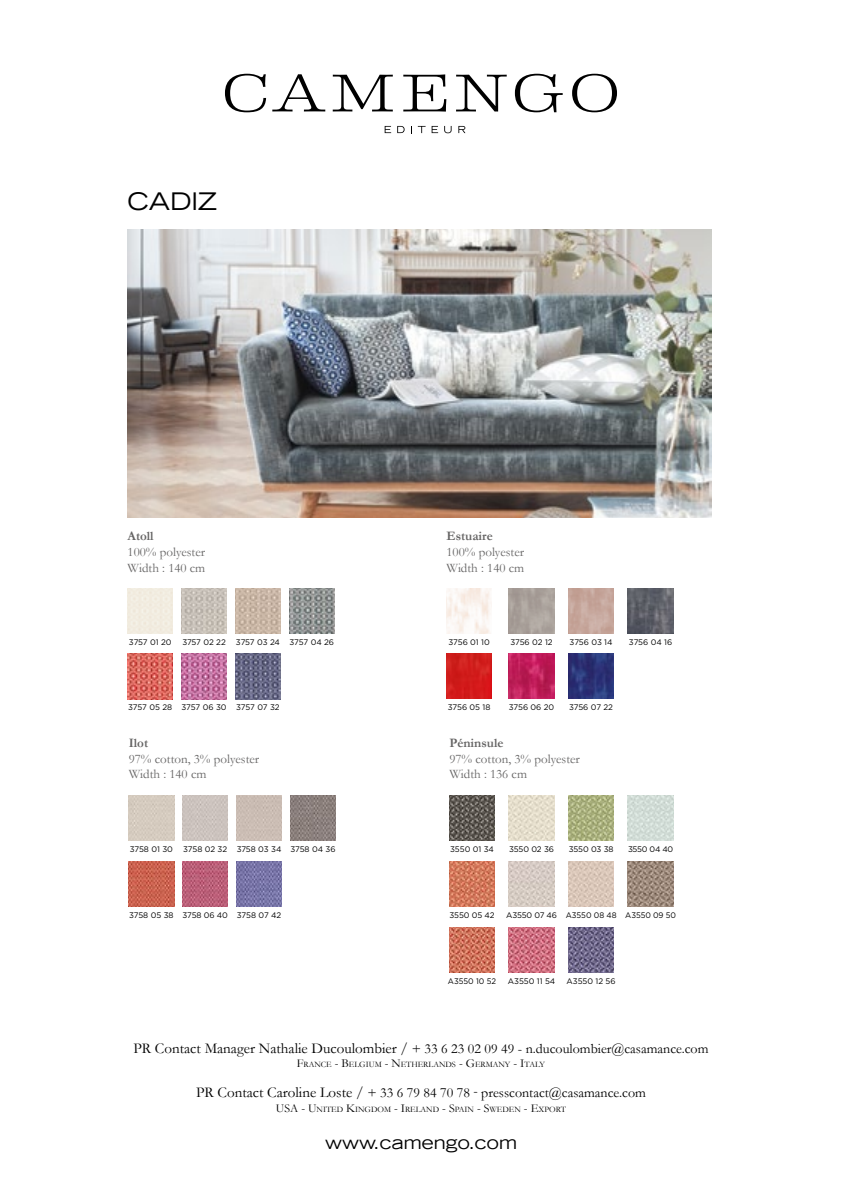
<style>
.page{position:relative;width:842px;height:1191px;background:#fff}
.page>*{position:absolute;margin:0;border:0;box-sizing:border-box;transform-origin:0 0}
.t1{font:expanded 24px "Trade Gothic LT";color:#000}
.t2{font:expanded 18px "Trade Gothic LT";color:#000}
.t3{font:14px "Garamond";color:#000}
.t4{font:13px/15.6px "Garamond";color:#646363}
.t5{font:700 13px "Garamond";color:#646363}
.t6{font:12px "Garamond";color:#000}
.t7{font:8.4px "Garamond";color:#000}
.t8{font:8px "Gotham";letter-spacing:-.01em;color:#000}
.s1{font-size:15px}
.s2{font-size:12px}
</style>
<div class="page">
<svg style="left:225px;top:74px;width:41px;height:38px"></svg>
<svg style="left:272px;top:74px;width:53px;height:37px"></svg>
<svg style="left:333px;top:75px;width:60px;height:36px"></svg>
<svg style="left:403px;top:74px;width:43px;height:38px"></svg>
<svg style="left:456px;top:75px;width:51px;height:36px"></svg>
<svg style="left:515px;top:74px;width:48px;height:38px"></svg>
<svg style="left:572px;top:74px;width:45px;height:38px"></svg>
<svg style="left:385px;top:126px;width:6px;height:7px"></svg>
<svg style="left:397px;top:126px;width:8px;height:7px"></svg>
<svg style="left:418px;top:126px;width:8px;height:7px"></svg>
<svg style="left:432px;top:126px;width:6px;height:7px"></svg>
<svg style="left:444px;top:126px;width:8px;height:7px"></svg>
<svg style="left:458px;top:126px;width:7px;height:7px"></svg>
<img style="left:128px;top:229px;width:583px;height:288px">
<img style="left:181px;top:653px;width:46px;height:46px">
<img style="left:235px;top:653px;width:46px;height:46px">
<img style="left:128px;top:653px;width:45px;height:46px">
<img style="left:289px;top:588px;width:45px;height:46px">
<div style="left:128px;top:588px;width:45px;height:46px;background:#f1ece0"></div>
<img style="left:181px;top:588px;width:46px;height:46px">
<img style="left:235px;top:588px;width:46px;height:46px">
<img style="left:628px;top:861px;width:45px;height:45px">
<img style="left:449px;top:927px;width:46px;height:45px">
<img style="left:568px;top:861px;width:46px;height:45px">
<img style="left:628px;top:795px;width:45px;height:46px">
<img style="left:509px;top:927px;width:45px;height:45px">
<img style="left:449px;top:795px;width:46px;height:46px">
<img style="left:449px;top:861px;width:46px;height:45px">
<img style="left:568px;top:927px;width:46px;height:45px">
<img style="left:509px;top:795px;width:45px;height:46px">
<img style="left:509px;top:861px;width:45px;height:45px">
<img style="left:568px;top:795px;width:46px;height:46px">
<img style="left:509px;top:653px;width:45px;height:45px">
<img style="left:568px;top:653px;width:46px;height:45px">
<img style="left:446px;top:653px;width:46px;height:45px">
<img style="left:628px;top:588px;width:45px;height:46px">
<img style="left:446px;top:588px;width:46px;height:46px">
<img style="left:568px;top:588px;width:46px;height:46px">
<img style="left:183px;top:861px;width:45px;height:45px">
<img style="left:236px;top:861px;width:46px;height:45px">
<img style="left:129px;top:861px;width:45px;height:45px">
<img style="left:290px;top:795px;width:46px;height:46px">
<div style="left:129px;top:795px;width:45px;height:46px;background:#d5cbbf"></div>
<div style="left:183px;top:795px;width:45px;height:46px;background:#ccc3be"></div>
<div style="left:236px;top:795px;width:46px;height:46px;background:#cbbdb4"></div>
<h1 class="t1" style="left:128px;top:186px;width:91px">CADIZ</h1>
<h3 class="t5" style="left:128px;top:528px;width:28px">Atoll</h3>
<h3 class="t4" style="left:128px;top:544px;width:79px">100% polyester<br>Width : 140 cm</h3>
<h3 class="t5" style="left:446px;top:528px;width:48px">Estuaire</h3>
<h3 class="t4" style="left:446px;top:544px;width:79px">100% polyester<br>Width : 140 cm</h3>
<p class="t8" style="left:129px;top:637px;width:44px">3757 01 20</p>
<p class="t8" style="left:290px;top:637px;width:46px">3757 04 26</p>
<p class="t8" style="left:182px;top:637px;width:45px">3757 02 22</p>
<p class="t8" style="left:236px;top:637px;width:45px">3757 03 24</p>
<p class="t8" style="left:448px;top:637px;width:43px">3756 01 10</p>
<p class="t8" style="left:629px;top:637px;width:45px">3756 04 16</p>
<p class="t8" style="left:510px;top:637px;width:44px">3756 02 12</p>
<p class="t8" style="left:570px;top:637px;width:44px">3756 03 14</p>
<p class="t8" style="left:128px;top:702px;width:153px">3757 05 28 3757 06 30 3757 07 32</p>
<p class="t8" style="left:448px;top:702px;width:44px">3756 05 18</p>
<p class="t8" style="left:509px;top:702px;width:47px">3756 06 20</p>
<p class="t8" style="left:569px;top:702px;width:45px">3756 07 22</p>
<h3 class="t5" style="left:129px;top:735px;width:21px">Ilot</h3>
<h3 class="t4" style="left:129px;top:751px;width:132px">97% cotton, 3% polyester<br>Width : 140 cm</h3>
<h3 class="t5" style="left:449px;top:735px;width:56px">Péninsule</h3>
<h3 class="t4" style="left:449px;top:751px;width:132px">97% cotton, 3% polyester<br>Width : 136 cm</h3>
<p class="t8" style="left:130px;top:844px;width:45px">3758 01 30</p>
<p class="t8" style="left:290px;top:844px;width:47px">3758 04 36</p>
<p class="t8" style="left:183px;top:844px;width:100px">3758 02 32 3758 03 34</p>
<p class="t8" style="left:450px;top:844px;width:45px">3550 01 34</p>
<p class="t8" style="left:509px;top:844px;width:46px">3550 02 36</p>
<p class="t8" style="left:569px;top:844px;width:46px">3550 03 38</p>
<p class="t8" style="left:628px;top:844px;width:47px">3550 04 40</p>
<p class="t8" style="left:129px;top:910px;width:154px">3758 05 38 3758 06 40 3758 07 42</p>
<p class="t8" style="left:449px;top:910px;width:47px">3550 05 42</p>
<p class="t8" style="left:506px;top:910px;width:52px">A3550 07 46</p>
<p class="t8" style="left:566px;top:910px;width:112px">A3550 08 48 A3550 09 50</p>
<p class="t8" style="left:448px;top:976px;width:50px">A3550 10 52</p>
<p class="t8" style="left:508px;top:976px;width:49px">A3550 11 54</p>
<p class="t8" style="left:566px;top:976px;width:51px">A3550 12 56</p>
<h3 class="t3" style="left:133px;top:1040px;width:577px"><span class="s1">PR Contact Manager Nathalie Ducoulombier /</span> + 33 6 23 02 09 49 - n.ducoulombier@casamance.com</h3>
<p class="t7" style="left:297px;top:1059px;width:250px"><span class="s2">F</span>RANCE <span class="s2">- B</span>ELGIUM <span class="s2">- N</span>ETHERLANDS <span class="s2">- G</span>ERMANY <span class="s2">- I</span>TALY</p>
<h3 class="t3" style="left:196px;top:1084px;width:451px"><span class="s1">PR Contact Caroline Loste /</span> + 33 6 79 84 70 78 - presscontact@casamance.com</h3>
<h3 class="t6" style="left:276px;top:1100px;width:9px">USA</h3>
<p class="t7" style="left:301px;top:1103px;width:266px"><span class="s2">- U</span>NITED <span class="s2">K</span>INGDOM <span class="s2">- I</span>RELAND <span class="s2">- S</span>PAIN <span class="s2">- S</span>WEDEN <span class="s2">- E</span>XPORT</p>
<h2 class="t2" style="left:325px;top:1130px;width:193px">www.camengo.com</h2>
</div>
